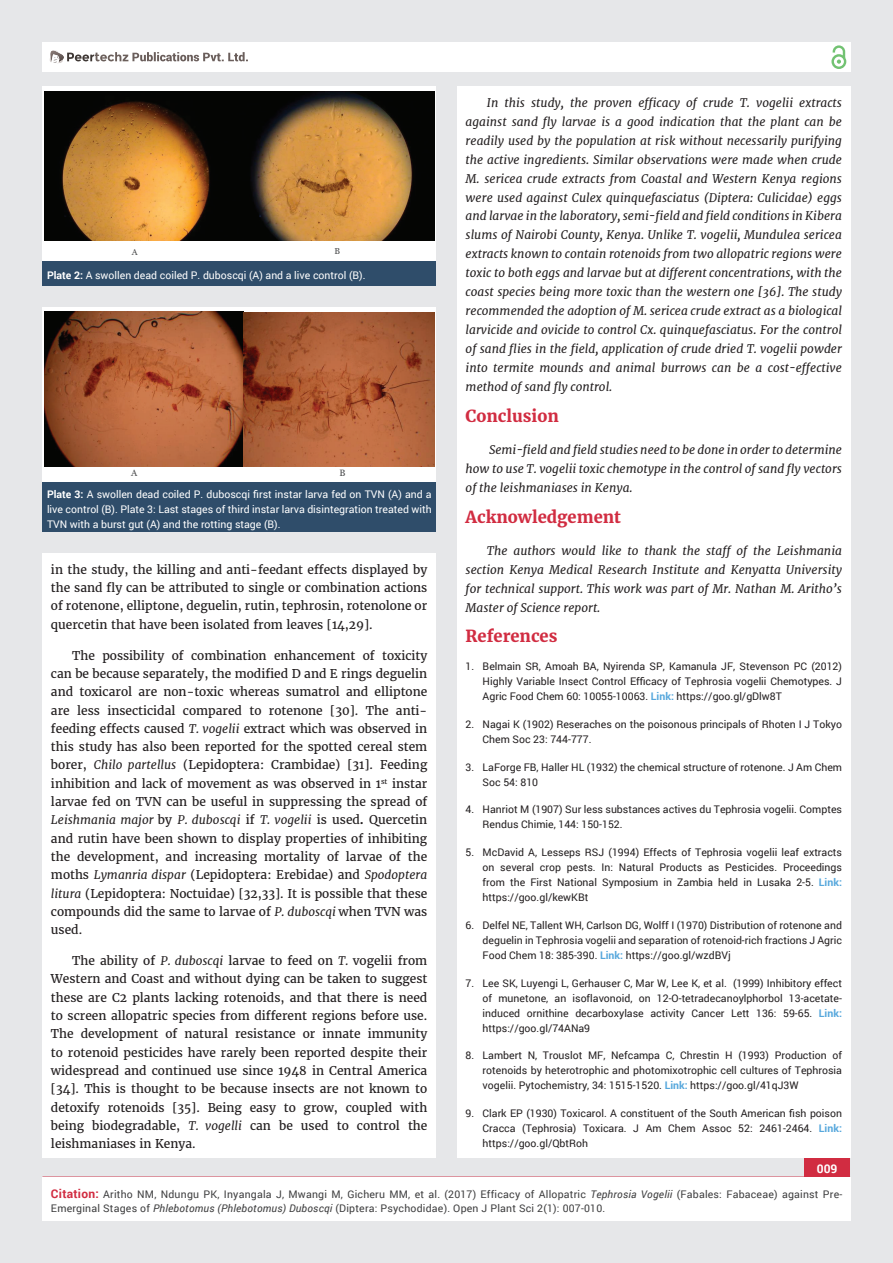
<style>
.page{position:relative;width:893px;height:1263px;background:#e6e7e9}
.page>*{position:absolute;margin:0;border:0;box-sizing:border-box;transform-origin:0 0}
.t1{font:700 16.5px "Merriweather";color:#d12c41}
.t2{font:12px/18.3px "Merriweather";color:#231f20;text-align:justify}
.t3{font:italic 12px/18.9px "Merriweather";color:#231f20;text-align:justify}
.t4{font:700 12px "Roboto";color:#fff}
.t5{font:10.5px/15px "Roboto";color:#231f20;text-align:justify}
.t6{font:10.5px/15px "Roboto";color:#fff;text-align:justify}
.t7{font:10.5px/13.5px "Roboto";letter-spacing:.02em;color:#3e3e3f}
.t8{font:9.15px "Georgia";color:#4b4c4d}
.t9{font:8.7px "Georgia";color:#4b4c4d}
.s1{font-weight:700}
.s2{font-style:italic}
.s3{font-weight:700;color:#56a7dc}
.s4{font-weight:700;font-size:12px;color:#d12c41}
</style>
<div class="page">
<div style="left:42px;top:43px;width:808px;height:29px;background:#fff"></div>
<div style="left:831px;top:54px;width:15px;height:15px;border:2px solid #72c272;border-radius:50%"></div>
<svg style="left:831px;top:45px;width:15px;height:19px"></svg>
<div style="left:804px;top:1157px;width:46px;height:43px;background:#d12c41"></div>
<svg style="left:49px;top:50px;width:199px;height:14px"></svg>
<div style="left:42px;top:1177px;width:809px;height:43px;background:#fff"></div>
<div style="left:42px;top:553px;width:394px;height:605px;background:#fff"></div>
<div style="left:457px;top:87px;width:393px;height:1071px;background:#fff"></div>
<div style="left:43px;top:87px;width:393px;height:174px;background:#fff"></div>
<div style="left:43px;top:261px;width:393px;height:25px;background:#2f4d6a"></div>
<img style="left:44px;top:91px;width:390px;height:149px">
<div style="left:43px;top:307px;width:393px;height:176px;background:#fff"></div>
<div style="left:43px;top:483px;width:393px;height:49px;background:#2f4d6a"></div>
<img style="left:44px;top:311px;width:390px;height:155px">
<p class="t9" style="left:132px;top:247px;width:7px">A</p>
<p class="t9" style="left:334px;top:246px;width:7px">B</p>
<p class="t6" style="left:47px;top:267px;width:320px"><span class="s1">Plate 2:</span> A swollen dead coiled P. duboscqi (A) and a live control (B).</p>
<p class="t8" style="left:131px;top:467px;width:8px">A</p>
<p class="t8" style="left:340px;top:467px;width:8px">B</p>
<p class="t6" style="left:47px;top:486px;width:386px"><span class="s1">Plate 3:</span> A swollen dead coiled P. duboscqi first instar larva fed on TVN (A) and a live control (B). Plate 3: Last stages of third instar larva disintegration treated with TVN with a burst gut (A) and the rotting stage (B).</p>
<p class="t2" style="left:51px;top:560px;width:378px">in the study, the killing and anti-feedant effects displayed by the sand fly can be attributed to single or combination actions of rotenone, elliptone, deguelin, rutin, tephrosin, rotenolone or quercetin that have been isolated from leaves [14,29].</p>
<p class="t2" style="left:51px;top:646px;width:378px;text-indent:21px">The possibility of combination enhancement of toxicity can be because separately, the modified D and E rings deguelin and toxicarol are non-toxic whereas sumatrol and elliptone are less insecticidal compared to rotenone [30]. The anti&shy;feeding effects caused <span class="s2">T. vogelii</span> extract which was observed in this study has also been reported for the spotted cereal stem borer, <span class="s2">Chilo partellus</span> (Lepidoptera: Crambidae) [31]. Feeding inhibition and lack of movement as was observed in 1<sup>st</sup> instar larvae fed on TVN can be useful in suppressing the spread of <span class="s2">Leishmania major</span> by <span class="s2">P. duboscqi</span> if <span class="s2">T. vogelii</span> is used<span class="s1">.</span> Quercetin and rutin have been shown to display properties of inhibiting the development, and increasing mortality of larvae of the moths <span class="s2">Lymanria dispar</span> (Lepidoptera: Erebidae) and <span class="s2">Spodoptera litura</span> (Lepidoptera: Noctuidae) [32,33]. It is possible that these compounds did the same to larvae of <span class="s2">P. duboscqi</span> when TVN was used.</p>
<p class="t2" style="left:51px;top:952px;width:378px;text-indent:21px">The ability of <span class="s2">P. duboscqi</span> larvae to feed on <span class="s2">T.</span> vogelii from Western and Coast and without dying can be taken to suggest these are C2 plants lacking rotenoids, and that there is need to screen allopatric species from different regions before use.<br>The development of natural resistance or innate immunity to rotenoid pesticides have rarely been reported despite their widespread and continued use since 1948 in Central America [34]. This is thought to be because insects are not known to detoxify rotenoids [35]. Being easy to grow, coupled with being biodegradable, <span class="s2">T. vogelli</span> can be used to control the leishmaniases in Kenya.</p>
<p class="t3" style="left:466px;top:93px;width:378px;text-indent:21px">In this study, the proven efficacy of crude T. vogelii extracts against sand fly larvae is a good indication that the plant can be readily used by the population at risk without necessarily purifying the active ingredients. Similar observations were made when crude M. sericea crude extracts from Coastal and Western Kenya regions were used against Culex quinquefasciatus (Diptera: Culicidae) eggs and larvae in the laboratory, semi-field and field conditions in Kibera slums of Nairobi County, Kenya. Unlike T. vogelii, Mundulea sericea extracts known to contain rotenoids from two allopatric regions were toxic to both eggs and larvae but at different concentrations, with the coast species being more toxic than the western one [36]. The study recommended the adoption of M. sericea crude extract as a biological larvicide and ovicide to control Cx. quinquefasciatus. For the control of sand flies in the field, application of crude dried T. vogelii powder into termite mounds and animal burrows can be a cost-effective method of sand fly control.</p>
<h1 class="t1" style="left:466px;top:406px;width:95px">Conclusion</h1>
<p class="t3" style="left:466px;top:440px;width:378px;text-indent:23px">Semi-field and field studies need to be done in order to determine how to use T. vogelii toxic chemotype in the control of sand fly vectors of the leishmaniases in Kenya.</p>
<h1 class="t1" style="left:466px;top:507px;width:157px">Acknowledgement</h1>
<p class="t3" style="left:466px;top:541px;width:378px;text-indent:21px">The authors would like to thank the staff of the Leishmania section Kenya Medical Research Institute and Kenyatta University for technical support. This work was part of Mr. Nathan M. Aritho’s Master of Science report.</p>
<h1 class="t1" style="left:466px;top:626px;width:93px">References</h1>
<p class="t5" style="left:483px;top:659px;width:361px;text-indent:-17px">1. Belmain SR, Amoah BA, Nyirenda SP, Kamanula JF, Stevenson PC (2012)<br>Highly Variable Insect Control Efficacy of Tephrosia vogelii Chemotypes. J Agric Food Chem 60: 10055-10063. <span class="s3">Link:</span> https://goo.gl/gDlw8T</p>
<p class="t5" style="left:483px;top:716px;width:361px;text-indent:-17px">2. Nagai K (1902) Reseraches on the poisonous principals of Rhoten I J Tokyo<br>Chem Soc 23: 744-777.</p>
<p class="t5" style="left:483px;top:759px;width:361px;text-indent:-17px">3. LaForge FB, Haller HL (1932) the chemical structure of rotenone. J Am Chem<br>Soc 54: 810</p>
<p class="t5" style="left:483px;top:802px;width:361px;text-indent:-17px">4. Hanriot M (1907) Sur less substances actives du Tephrosia vogelii. Comptes<br>Rendus Chimie, 144: 150-152.</p>
<p class="t5" style="left:483px;top:845px;width:361px;text-indent:-17px">5. McDavid A, Lesseps RSJ (1994) Effects of Tephrosia vogelii leaf extracts on several crop pests. In: Natural Products as Pesticides. Proceedings from the First National Symposium in Zambia held in Lusaka 2-5. <span class="s3">Link: </span>https://goo.gl/kewKBt</p>
<p class="t5" style="left:483px;top:917px;width:361px;text-indent:-17px">6. Delfel NE, Tallent WH, Carlson DG, Wolff I (1970) Distribution of rotenone and deguelin in Tephrosia vogelii and separation of rotenoid-rich fractions J Agric Food Chem 18: 385-390. <span class="s3">Link:</span> https://goo.gl/wzdBVj</p>
<p class="t5" style="left:483px;top:975px;width:361px;text-indent:-17px">7. Lee SK, Luyengi L, Gerhauser C, Mar W, Lee K, et al. (1999) Inhibitory effect of munetone, an isoflavonoid, on 12-O-tetradecanoylphorbol 13-acetate&shy;induced ornithine decarboxylase activity Cancer Lett 136: 59-65. <span class="s3">Link: </span>https://goo.gl/74ANa9</p>
<p class="t5" style="left:483px;top:1048px;width:361px;text-indent:-17px">8. Lambert N, Trouslot MF, Nefcampa C, Chrestin H (1993) Production of rotenoids by heterotrophic and photomixotrophic cell cultures of Tephrosia vogelii. Pytochemistry, 34: 1515-1520. <span class="s3">Link:</span> https://goo.gl/41qJ3W</p>
<p class="t5" style="left:483px;top:1106px;width:361px;text-indent:-17px">9. Clark EP (1930) Toxicarol. A constituent of the South American fish poison Cracca (Tephrosia) Toxicara. J Am Chem Assoc 52: 2461-2464. <span class="s3">Link: </span>https://goo.gl/QbtRoh</p>
<p class="t4" style="left:817px;top:1161px;width:22px">009</p>
<p class="t7" style="left:51px;top:1188px;width:793px"><span class="s4">Citation:</span> Aritho NM, Ndungu PK, Inyangala J, Mwangi M, Gicheru MM, et al. (2017) Efficacy of Allopatric <span class="s2">Tephrosia Vogelii</span> (Fabales: Fabaceae) against Pre-<br>Emerginal Stages of <span class="s2">Phlebotomus (Phlebotomus) Duboscqi</span> (Diptera: Psychodidae). Open J Plant Sci 2(1): 007-010.</p>
</div>
